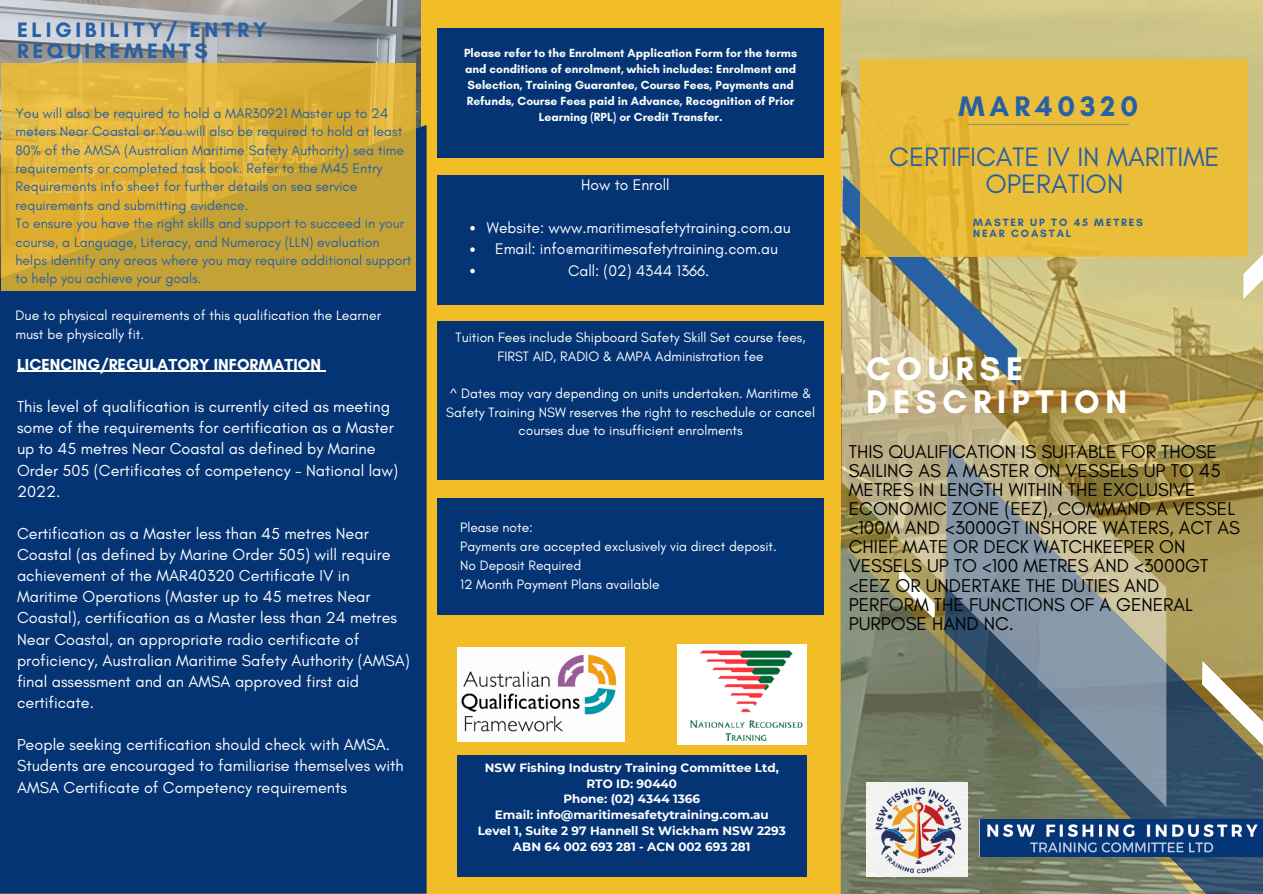
<style>
.page{position:relative;width:1263px;height:894px;background:#fff}
.page>*{position:absolute;margin:0;border:0;box-sizing:border-box;transform-origin:0 0}
.t1{font:700 33.3px/33.8px "Glacial Indifference";letter-spacing:.175em;color:#fff}
.t2{font:700 28.8px "Glacial Indifference";letter-spacing:.175em;color:#2761a4}
.t3{font:27.15px/27px "Glacial Indifference";color:#2761a4;text-align:center}
.t4{font:700 21.3px/21.3px "Glacial Indifference";letter-spacing:.175em;color:#2761a4}
.t5{font:18.9px/19.2px "Glacial Indifference";color:#000}
.t6{font:16.2px/21.1px "Glacial Indifference";color:#fff}
.t7{font:700 16.2px "Glacial Indifference";color:#fff}
.t8{font:15.6px "Glacial Indifference";color:#fff}
.t9{font:13.95px/18.5px "Glacial Indifference";color:#2761a4}
.t10{font:13.95px/18.5px "Glacial Indifference";color:#fff}
.t11{font:13.8px/18.6px "Glacial Indifference";color:#fff;text-align:center}
.t12{font:700 12px/16px "Glacial Indifference";color:#fcfcfc;text-align:center}
.t13{font:700 12px "Montserrat";color:#fff}
.t14{font:700 10.8px/10.8px "Glacial Indifference";letter-spacing:.175em;color:#2761a4}
</style>
<div class="page">
<div style="left:0;top:0;width:1263px;height:893px;background:#f3bd28"></div>
<img style="left:0;top:0;width:421px;height:125px">
<img style="left:841px;top:0;width:422px;height:541px">
<svg style="left:842px;top:175px;width:175px;height:87px;background:#898e72"></svg>
<svg style="left:1166px;top:444px;width:97px;height:449px;background:#9c8c4e"></svg>
<svg style="left:840px;top:541px;width:416px;height:352px;background:#787d67"></svg>
<svg style="left:842px;top:262px;width:324px;height:545px;background:#999779"></svg>
<div style="left:860px;top:59px;width:388px;height:197px;background:#eabd3a"></div>
<svg style="left:1243px;top:146px;width:20px;height:153px"></svg>
<div style="left:0;top:125px;width:427px;height:768px;background:#053475"></div>
<svg style="left:1px;top:63px;width:414px;height:227px;background:#d6ad38"></svg>
<hr style="left:26px;top:133px;width:162px;height:2px;background:#2761a4">
<hr style="left:968px;top:124px;width:161px;height:1px;background:#2761a4">
<img style="left:980px;top:818px;width:283px;height:37px">
<img style="left:866px;top:781px;width:101px;height:95px">
<div style="left:457px;top:754px;width:349px;height:122px;background:#053475"></div>
<div style="left:437px;top:29px;width:387px;height:129px;background:#053475"></div>
<img style="left:457px;top:647px;width:168px;height:94px">
<img style="left:678px;top:644px;width:128px;height:100px">
<hr style="left:17px;top:371px;width:304px;height:1px;background:#fff">
<div style="left:437px;top:175px;width:387px;height:129px;background:#053475"></div>
<svg style="left:470px;top:226px;width:5px;height:4px"></svg>
<svg style="left:470px;top:247px;width:5px;height:5px"></svg>
<svg style="left:470px;top:269px;width:5px;height:4px"></svg>
<div style="left:437px;top:321px;width:387px;height:159px;background:#053475"></div>
<div style="left:437px;top:498px;width:387px;height:116px;background:#053475"></div>
<p class="t4" style="left:17px;top:19px;width:251px">ELIGIBILITY/ ENTRY<br>REQUIREMENTS</p>
<h2 class="t9" style="left:15px;top:104px;width:390px">You will also be required to hold a MAR30921 Master up to 24 meters Near Coastal or You will also be required to hold at least 80% of the AMSA (Australian Maritime Safety Authority) sea time requirements or completed task book. Refer to the M45 Entry Requirements info sheet for further details on sea service requirements and submitting evidence.</h2>
<h3 class="t9" style="left:15px;top:214px;width:397px">To ensure you have the right skills and support to succeed in your course, a Language, Literacy, and Numeracy (LLN) evaluation helps identify any areas where you may require additional support to help you achieve your goals.</h3>
<p class="t10" style="left:15px;top:306px;width:367px">Due to physical requirements of this qualification the Learner must be physically fit.</p>
<p class="t7" style="left:17px;top:354px;width:305px">LICENCING/REGULATORY INFORMATION</p>
<p class="t6" style="left:17px;top:396px;width:383px">This level of qualification is currently cited as meeting some of the requirements for certification as a Master up to 45 metres Near Coastal as defined by Marine Order 505 (Certificates of competency - National law)<br>2022.</p>
<p class="t6" style="left:17px;top:522px;width:394px">Certification as a Master less than 45 metres Near Coastal (as defined by Marine Order 505) will require achievement of the MAR40320 Certificate IV in Maritime Operations (Master up to 45 metres Near Coastal), certification as a Master less than 24 metres Near Coastal, an appropriate radio certificate of proficiency, Australian Maritime Safety Authority (AMSA) final assessment and an AMSA approved first aid certificate.</p>
<p class="t6" style="left:17px;top:733px;width:375px">People seeking certification should check with AMSA.</p>
<p class="t6" style="left:17px;top:754px;width:388px">Students are encouraged to familiarise themselves with<br>AMSA Certificate of Competency requirements</p>
<p class="t12" style="left:464px;top:45px;width:334px">Please refer to the Enrolment Application Form for the terms and conditions of enrolment, which includes: Enrolment and Selection, Training Guarantee, Course Fees, Payments and Refunds, Course Fees paid in Advance, Recognition of Prior Learning (RPL) or Credit Transfer.</p>
<p class="t8" style="left:581px;top:175px;width:90px">How to Enroll</p>
<p class="t8" style="left:487px;top:218px;width:305px">Website: www.maritimesafetytraining.com.au</p>
<p class="t8" style="left:495px;top:239px;width:285px">Email: info@maritimesafetytraining.com.au</p>
<p class="t8" style="left:568px;top:260px;width:143px">Call: (02) 4344 1366.</p>
<p class="t11" style="left:456px;top:328px;width:351px">Tuition Fees include Shipboard Safety Skill Set course fees,</p>
<p class="t11" style="left:498px;top:346px;width:268px">FIRST AID, RADIO &amp; AMPA Administration fee</p>
<p class="t11" style="left:446px;top:384px;width:370px">^ Dates may vary depending on units undertaken. Maritime &amp;<br>Safety Training NSW reserves the right to reschedule or cancel courses due to insufficient enrolments</p>
<p class="t11" style="left:460px;top:517px;width:74px">Please note:</p>
<p class="t11" style="left:460px;top:536px;width:318px">Payments are accepted exclusively via direct deposit.</p>
<p class="t11" style="left:460px;top:555px;width:123px">No Deposit Required</p>
<p class="t11" style="left:460px;top:574px;width:201px">12 Month Payment Plans available</p>
<p class="t2" style="left:958px;top:88px;width:181px">MAR40320</p>
<p class="t3" style="left:889px;top:143px;width:332px">CERTIFICATE IV IN MARITIME<br>OPERATION</p>
<p class="t14" style="left:973px;top:216px;width:171px">MASTER UP TO 45 METRES<br>NEAR COASTAL</p>
<h5 class="t1" style="left:866px;top:351px;width:263px">COURSE<br>DESCRIPTION</h5>
<h1 class="t5" style="left:849px;top:441px;width:393px">THIS QUALIFICATION IS SUITABLE FOR THOSE SAILING AS A MASTER ON VESSELS UP TO 45<br>METRES IN LENGTH WITHIN THE EXCLUSIVE ECONOMIC ZONE (EEZ), COMMAND A VESSEL &lt;100M AND &lt;3000GT INSHORE WATERS, ACT AS CHIEF MATE OR DECK WATCHKEEPER ON VESSELS UP TO &lt;100 METRES AND &lt;3000GT &lt;EEZ OR UNDERTAKE THE DUTIES AND PERFORM THE FUNCTIONS OF A GENERAL PURPOSE HAND NC.</h1>
<p class="t13" style="left:485px;top:760px;width:296px">NSW Fishing Industry Training Committee Ltd,</p>
<p class="t13" style="left:586px;top:775px;width:92px">RTO ID: 90440</p>
<p class="t13" style="left:563px;top:791px;width:138px">Phone: (02) 4344 1366</p>
<h6 class="t13" style="left:495px;top:807px;width:276px">Email: info@maritimesafetytraining.com.au</h6>
<p class="t13" style="left:478px;top:823px;width:310px">Level 1, Suite 2 97 Hannell St Wickham NSW 2293</p>
<p class="t13" style="left:513px;top:838px;width:239px">ABN 64 002 693 281 - ACN 002 693 281</p>
</div>
